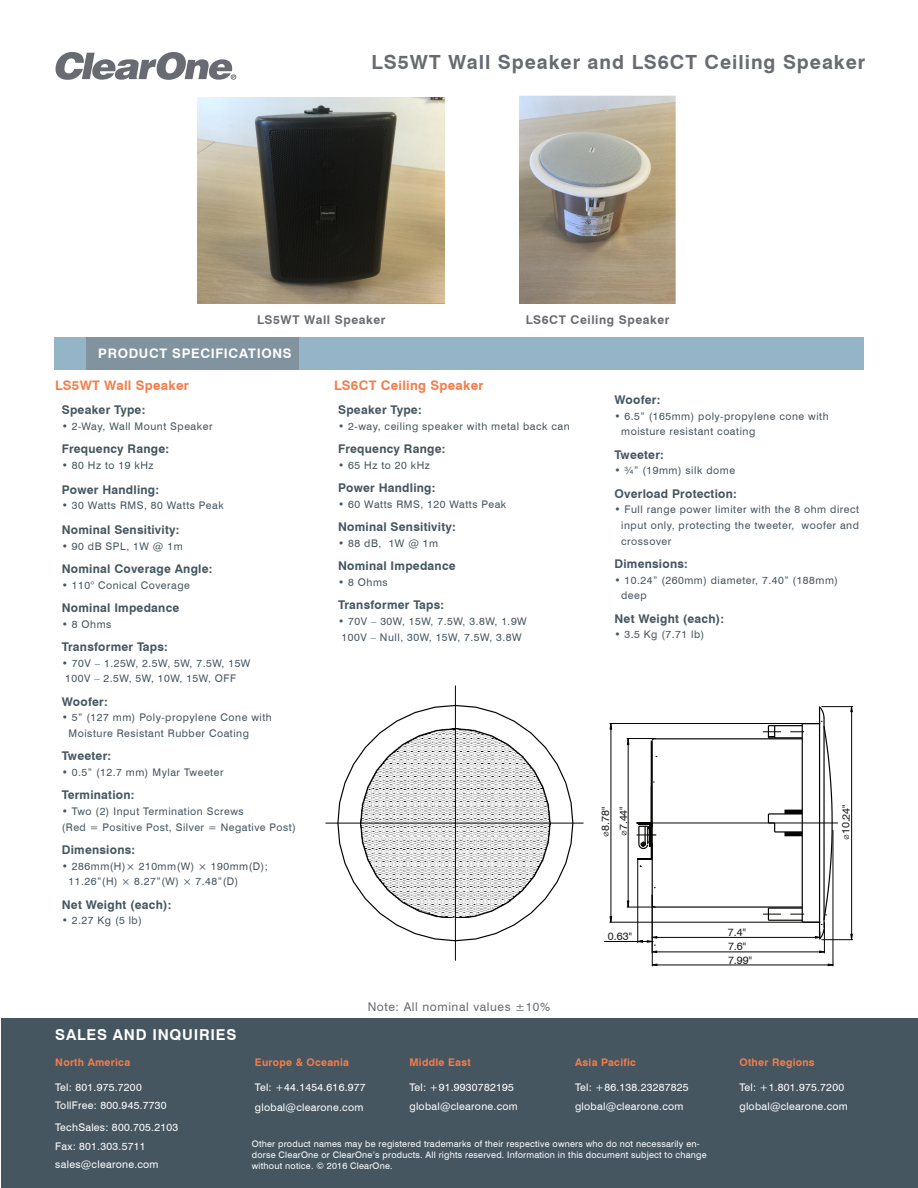
<style>
.page{position:relative;width:918px;height:1188px;background:#fff}
.page>*{position:absolute;margin:0;border:0;box-sizing:border-box;transform-origin:0 0}
.t1{font:700 19.5px "Swiss 721 BT";letter-spacing:.05em;color:#686c72}
.t2{font:700 15px "Swiss 721 BT";letter-spacing:.05em;color:#fff}
.t3{font:700 13.2px "Swiss 721 BT";letter-spacing:.02em;color:#f47d4b}
.t4{font:700 13.2px "Swiss 721 BT";letter-spacing:.05em;color:#fff}
.Paragraph_Style_1{font:700 12px "Swiss 721 BT";letter-spacing:.02em;color:#455660}
.t5{font:700 12px "Swiss 721 BT";letter-spacing:.05em;color:#686c72}
.t6{font:12px "Swiss 721 BT";letter-spacing:.05em;color:#686c72}
.t7{font:10.8px/14px "Swiss 721 BT";letter-spacing:-.005em;color:#231f20}
.t8{font:10.5px/15.6px "Swiss 721 BT";letter-spacing:.05em;color:#455660}
.t9{font:10.5px "Swiss 721 BT";letter-spacing:.025em;color:#fff}
.t10{font:700 10.5px "Swiss 721 BT";letter-spacing:.025em;color:#f47d4b}
.t11{font:9px/11.2px "Swiss 721 BT";letter-spacing:.025em;color:#fff}
.s1{font-family:"Arial Unicode MS"}
</style>
<div class="page">
<div style="left:1px;top:1018px;width:917px;height:170px;background:#455660"></div>
<div style="left:54px;top:338px;width:810px;height:32px;background:#94b4c8"></div>
<div style="left:86px;top:338px;width:212px;height:32px;background:#81939e"></div>
<svg style="left:56px;top:52px;width:180px;height:28px"></svg>
<img style="left:198px;top:97px;width:247px;height:206px">
<img style="left:519px;top:96px;width:156px;height:207px">
<hr style="left:611px;top:728px;width:1px;height:189px;background:#050504">
<hr style="left:610px;top:723px;width:210px;height:1px;background:#050504">
<hr style="left:610px;top:922px;width:210px;height:1px;background:#050504">
<svg style="left:610px;top:916px;width:2px;height:7px"></svg>
<hr style="left:822px;top:706px;width:31px;height:1px;background:#050504">
<hr style="left:822px;top:939px;width:31px;height:1px;background:#050504">
<hr style="left:851px;top:712px;width:1px;height:222px;background:#050504">
<svg style="left:851px;top:934px;width:2px;height:7px"></svg>
<hr style="left:657px;top:952px;width:167px;height:1px;background:#050504">
<hr style="left:824px;top:922px;width:1px;height:31px;background:#050504">
<hr style="left:657px;top:937px;width:163px;height:1px;background:#050504">
<hr style="left:628px;top:745px;width:1px;height:156px;background:#050504">
<hr style="left:636px;top:823px;width:202px;height:1px;background:#050504">
<hr style="left:652px;top:895px;width:1px;height:71px;background:#050504">
<hr style="left:656px;top:965px;width:177px;height:1px;background:#050504">
<hr style="left:833px;top:830px;width:1px;height:136px;background:#050504">
<hr style="left:637px;top:860px;width:1px;height:82px;background:#050504">
<hr style="left:605px;top:941px;width:42px;height:1px;background:#050504">
<svg style="left:637px;top:936px;width:20px;height:17px"></svg>
<hr style="left:651px;top:741px;width:2px;height:118px;background:#050504">
<svg style="left:637px;top:858px;width:15px;height:2px"></svg>
<hr style="left:652px;top:843px;width:1px;height:62px;background:#050504">
<svg style="left:637px;top:822px;width:19px;height:28px"></svg>
<hr style="left:651px;top:786px;width:1px;height:41px;background:#050504">
<svg style="left:627px;top:901px;width:27px;height:8px"></svg>
<hr style="left:654px;top:906px;width:148px;height:2px;background:#050504">
<svg style="left:627px;top:738px;width:28px;height:7px"></svg>
<hr style="left:654px;top:738px;width:148px;height:1px;background:#050504">
<svg style="left:763px;top:706px;width:70px;height:234px"></svg>
<svg style="left:337px;top:704px;width:237px;height:238px"></svg>
<hr style="left:326px;top:823px;width:257px;height:1px;background:#050504">
<hr style="left:455px;top:686px;width:1px;height:274px;background:#050504">
<p class="t1" style="left:372px;top:51px;width:495px">LS5WT Wall Speaker and LS6CT Ceiling Speaker</p>
<p class="t5" style="left:257px;top:313px;width:130px">LS5WT Wall Speaker</p>
<p class="t5" style="left:526px;top:313px;width:145px">LS6CT Ceiling Speaker</p>
<p class="t4" style="left:98px;top:345px;width:195px">PRODUCT SPECIFICATIONS</p>
<p class="t3" style="left:55px;top:377px;width:135px">LS5WT Wall Speaker</p>
<p class="Paragraph_Style_1" style="left:62px;top:403px;width:85px">Speaker Type:</p>
<p class="t8" style="left:62px;top:418px;width:152px">• 2-Way, Wall Mount Speaker</p>
<p class="Paragraph_Style_1" style="left:62px;top:442px;width:109px">Frequency Range:</p>
<p class="t8" style="left:62px;top:457px;width:93px">• 80 Hz to 19 kHz</p>
<p class="Paragraph_Style_1" style="left:62px;top:482px;width:99px">Power Handling:</p>
<p class="t8" style="left:62px;top:498px;width:163px">• 30 Watts RMS, 80 Watts Peak</p>
<p class="Paragraph_Style_1" style="left:62px;top:523px;width:119px">Nominal Sensitivity:</p>
<p class="t8" style="left:62px;top:538px;width:122px">• 90 dB SPL, 1W @ 1m</p>
<p class="Paragraph_Style_1" style="left:62px;top:562px;width:152px">Nominal Coverage Angle:</p>
<p class="t8" style="left:62px;top:577px;width:130px">• 110° Conical Coverage</p>
<p class="Paragraph_Style_1" style="left:62px;top:601px;width:119px">Nominal Impedance</p>
<p class="t8" style="left:62px;top:616px;width:51px">• 8 Ohms</p>
<p class="Paragraph_Style_1" style="left:62px;top:640px;width:108px">Transformer Taps:</p>
<p class="t8" style="left:62px;top:655px;width:190px">• 70V – 1.25W, 2.5W, 5W, 7.5W, 15W</p>
<p class="t8" style="left:65px;top:671px;width:173px">100V – 2.5W, 5W, 10W, 15W, OFF</p>
<p class="Paragraph_Style_1" style="left:62px;top:694px;width:47px">Woofer:</p>
<p class="t8" style="left:69px;top:710px;width:205px;text-indent:-7px">• 5” (127 mm) Poly-propylene Cone with<br>Moisture Resistant Rubber Coating</p>
<p class="Paragraph_Style_1" style="left:62px;top:749px;width:51px">Tweeter:</p>
<p class="t8" style="left:62px;top:764px;width:163px">• 0.5” (12.7 mm) Mylar Tweeter</p>
<p class="Paragraph_Style_1" style="left:62px;top:788px;width:74px">Termination:</p>
<p class="t8" style="left:62px;top:803px;width:184px">• Two (2) Input Termination Screws</p>
<p class="t8" style="left:62px;top:819px;width:236px">(Red = Positive Post, Silver = Negative Post)</p>
<p class="Paragraph_Style_1" style="left:62px;top:842px;width:75px">Dimensions:</p>
<p class="t8" style="left:69px;top:858px;width:201px;text-indent:-7px">• 286mm(H)× 210mm(W) × 190mm(D);<br>11.26”(H) × 8.27”(W) × 7.48”(D)</p>
<p class="Paragraph_Style_1" style="left:62px;top:897px;width:111px">Net Weight (each):</p>
<p class="t8" style="left:62px;top:912px;width:82px">• 2.27 Kg (5 lb)</p>
<p class="t3" style="left:334px;top:377px;width:151px">LS6CT Ceiling Speaker</p>
<p class="Paragraph_Style_1" style="left:338px;top:403px;width:85px">Speaker Type:</p>
<p class="t8" style="left:338px;top:418px;width:233px">• 2-way, ceiling speaker with metal back can</p>
<p class="Paragraph_Style_1" style="left:338px;top:442px;width:109px">Frequency Range:</p>
<p class="t8" style="left:338px;top:457px;width:93px">• 65 Hz to 20 kHz</p>
<p class="Paragraph_Style_1" style="left:338px;top:481px;width:99px">Power Handling:</p>
<p class="t8" style="left:338px;top:496px;width:170px">• 60 Watts RMS, 120 Watts Peak</p>
<p class="Paragraph_Style_1" style="left:338px;top:520px;width:119px">Nominal Sensitivity:</p>
<p class="t8" style="left:338px;top:535px;width:101px">• 88 dB, 1W @ 1m</p>
<p class="Paragraph_Style_1" style="left:338px;top:559px;width:119px">Nominal Impedance</p>
<p class="t8" style="left:338px;top:574px;width:51px">• 8 Ohms</p>
<p class="Paragraph_Style_1" style="left:338px;top:598px;width:108px">Transformer Taps:</p>
<p class="t8" style="left:338px;top:613px;width:190px">• 70V – 30W, 15W, 7.5W, 3.8W, 1.9W</p>
<p class="t8" style="left:342px;top:629px;width:182px">100V – Null, 30W, 15W, 7.5W, 3.8W</p>
<p class="Paragraph_Style_1" style="left:614px;top:393px;width:47px">Woofer:</p>
<p class="t8" style="left:621px;top:408px;width:209px;text-indent:-7px">• 6.5” (165mm) poly-propylene cone with moisture resistant coating</p>
<p class="Paragraph_Style_1" style="left:614px;top:447px;width:51px">Tweeter:</p>
<p class="t8" style="left:614px;top:463px;width:122px">• ¾” (19mm) silk dome</p>
<p class="Paragraph_Style_1" style="left:614px;top:486px;width:124px">Overload Protection:</p>
<p class="t8" style="left:621px;top:502px;width:239px;text-align:justify;text-indent:-7px">• Full range power limiter with the 8 ohm direct input only, protecting the tweeter, woofer and crossover</p>
<p class="Paragraph_Style_1" style="left:614px;top:556px;width:75px">Dimensions:</p>
<p class="t8" style="left:621px;top:572px;width:218px;text-indent:-7px">• 10.24” (260mm) diameter, 7.40” (188mm) deep</p>
<p class="Paragraph_Style_1" style="left:614px;top:611px;width:111px">Net Weight (each):</p>
<p class="t8" style="left:614px;top:627px;width:91px">• 3.5 Kg (7.71 lb)</p>
<p class="t6" style="left:368px;top:1000px;width:184px">Note: All nominal values ±10%</p>
<p class="t7" style="left:596px;top:837px;width:32px;line-height:17.9px;rotate:-90deg"><span class="s1">⌀</span>8.78" <span class="s1">⌀</span>7.44"</p>
<p class="t7" style="left:608px;top:929px;width:25px">0.63"</p>
<p class="t7" style="left:728px;top:925px;width:26px">7.4"<br>7.6"<br>7.99"</p>
<p class="t7" style="left:839px;top:840px;width:37px;rotate:-90deg"><span class="s1">⌀</span>10.24"</p>
<p class="t2" style="left:55px;top:1025px;width:183px">SALES AND INQUIRIES</p>
<p class="t10" style="left:55px;top:1056px;width:76px">North America</p>
<p class="t9" style="left:55px;top:1081px;width:88px">Tel: 801.975.7200</p>
<p class="t9" style="left:55px;top:1099px;width:113px">TollFree: 800.945.7730</p>
<p class="t9" style="left:55px;top:1121px;width:124px">TechSales: 800.705.2103</p>
<p class="t9" style="left:55px;top:1139px;width:92px">Fax: 801.303.5711</p>
<p class="t9" style="left:55px;top:1158px;width:105px">sales@clearone.com</p>
<p class="t10" style="left:255px;top:1056px;width:96px">Europe &amp; Oceania</p>
<p class="t9" style="left:255px;top:1081px;width:112px">Tel: +44.1454.616.977</p>
<p class="t9" style="left:255px;top:1100px;width:110px">global@clearone.com</p>
<p class="t11" style="left:252px;top:1138px;width:456px">Other product names may be registered trademarks of their respective owners who do not necessarily en&shy;dorse ClearOne or ClearOne’s products. All rights reserved. Information in this document subject to change without notice. © 2016 ClearOne.</p>
<p class="t10" style="left:575px;top:1056px;width:62px">Asia Pacific</p>
<p class="t9" style="left:575px;top:1081px;width:115px">Tel: +86.138.23287825</p>
<p class="t9" style="left:575px;top:1100px;width:110px">global@clearone.com</p>
<p class="t10" style="left:409px;top:1056px;width:63px">Middle East</p>
<p class="t9" style="left:409px;top:1081px;width:106px">Tel: +91.9930782195</p>
<p class="t9" style="left:409px;top:1100px;width:110px">global@clearone.com</p>
<p class="t10" style="left:739px;top:1056px;width:77px">Other Regions</p>
<p class="t9" style="left:739px;top:1081px;width:106px">Tel: +1.801.975.7200</p>
<p class="t9" style="left:739px;top:1100px;width:110px">global@clearone.com</p>
</div>
